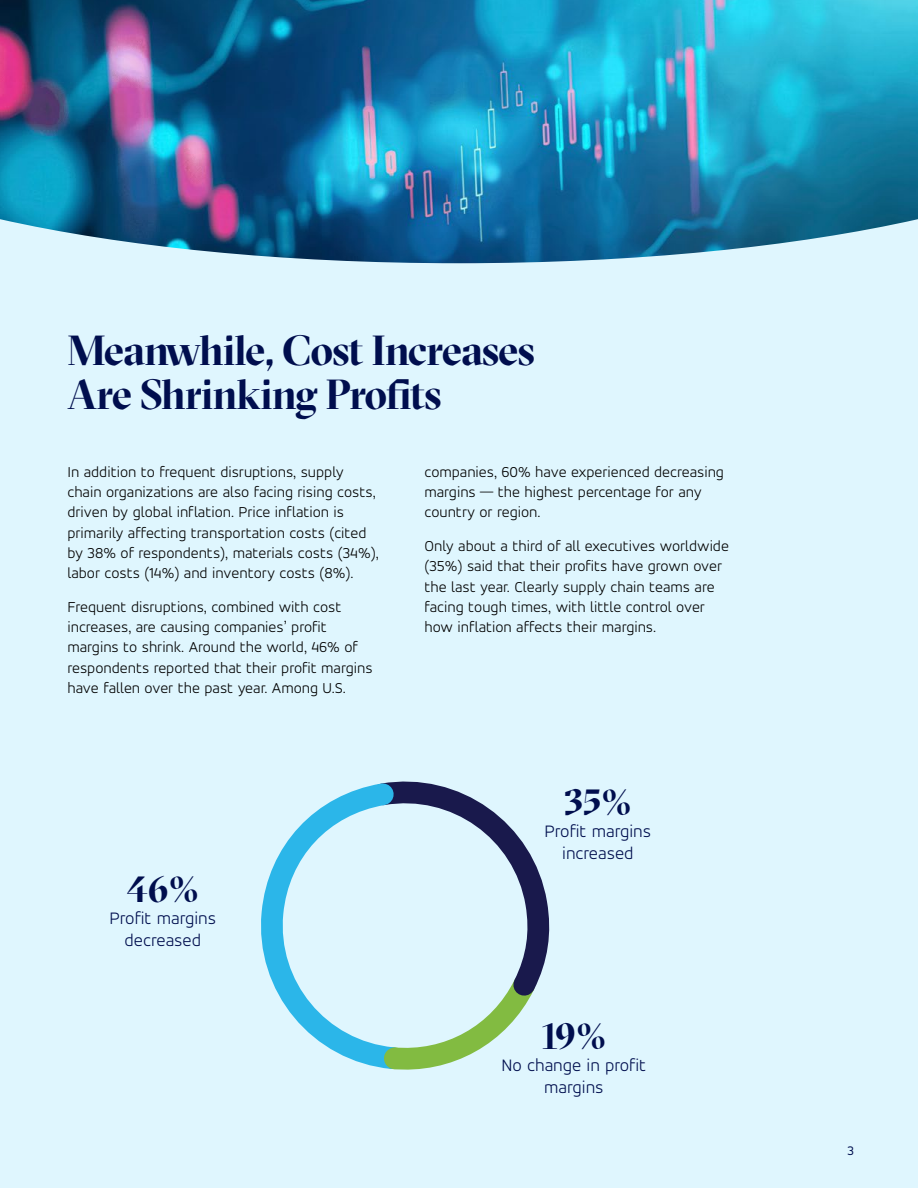
<style>
.page{position:relative;width:918px;height:1188px;background:#dff6fe}
.page>*{position:absolute;margin:0;border:0;box-sizing:border-box;transform-origin:0 0}
.t1{font:700 42px/45px "GT Sectra Display";letter-spacing:-.025em;color:#000e4e}
.t2{font:700 36.45px "GT Sectra Display";color:#000e4e}
.t3{font:300 18.15px/22.2px "Accord Alternate";color:#000e4e;text-align:center}
.t4{font:300 15.75px/20.2px "Accord Alternate";color:#000}
.t5{font:13.5px "Accord Alternate";color:#000e4e}
</style>
<div class="page">
<svg style="left:416px;top:782px;width:134px;height:174px"></svg>
<svg style="left:261px;top:781px;width:155px;height:284px"></svg>
<svg style="left:369px;top:956px;width:177px;height:114px"></svg>
<img style="left:0;top:0;width:918px;height:263px">
<h1 class="t1" style="left:68px;top:327px;width:469px">Meanwhile, Cost Increases<br>Are Shrinking Profits</h1>
<p class="t4" style="left:68px;top:461px;width:313px">In addition to frequent disruptions, supply chain organizations are also facing rising costs, driven by global inflation. Price inflation is primarily affecting transportation costs (cited by 38% of respondents), materials costs (34%), labor costs (14%) and inventory costs (8%).</p>
<p class="t4" style="left:68px;top:596px;width:307px">Frequent disruptions, combined with cost increases, are causing companies’ profit margins to shrink. Around the world, 46% of respondents reported that their profit margins have fallen over the past year. Among U.S.</p>
<h2 class="t2" style="left:127px;top:868px;width:74px">46%</h2>
<p class="t3" style="left:110px;top:907px;width:108px">Profit margins decreased</p>
<p class="t4" style="left:425px;top:461px;width:301px">companies, 60% have experienced decreasing margins — the highest percentage for any country or region.</p>
<p class="t4" style="left:425px;top:536px;width:306px">Only about a third of all executives worldwide (35%) said that their profits have grown over the last year. Clearly supply chain teams are facing tough times, with little control over how inflation affects their margins.</p>
<h2 class="t2" style="left:564px;top:781px;width:69px">35%</h2>
<p class="t3" style="left:545px;top:820px;width:108px">Profit margins increased</p>
<h2 class="t2" style="left:541px;top:1015px;width:66px">19%</h2>
<p class="t3" style="left:502px;top:1054px;width:146px">No change in profit margins</p>
<p class="t5" style="left:848px;top:1142px;width:8px">3</p>
</div>
